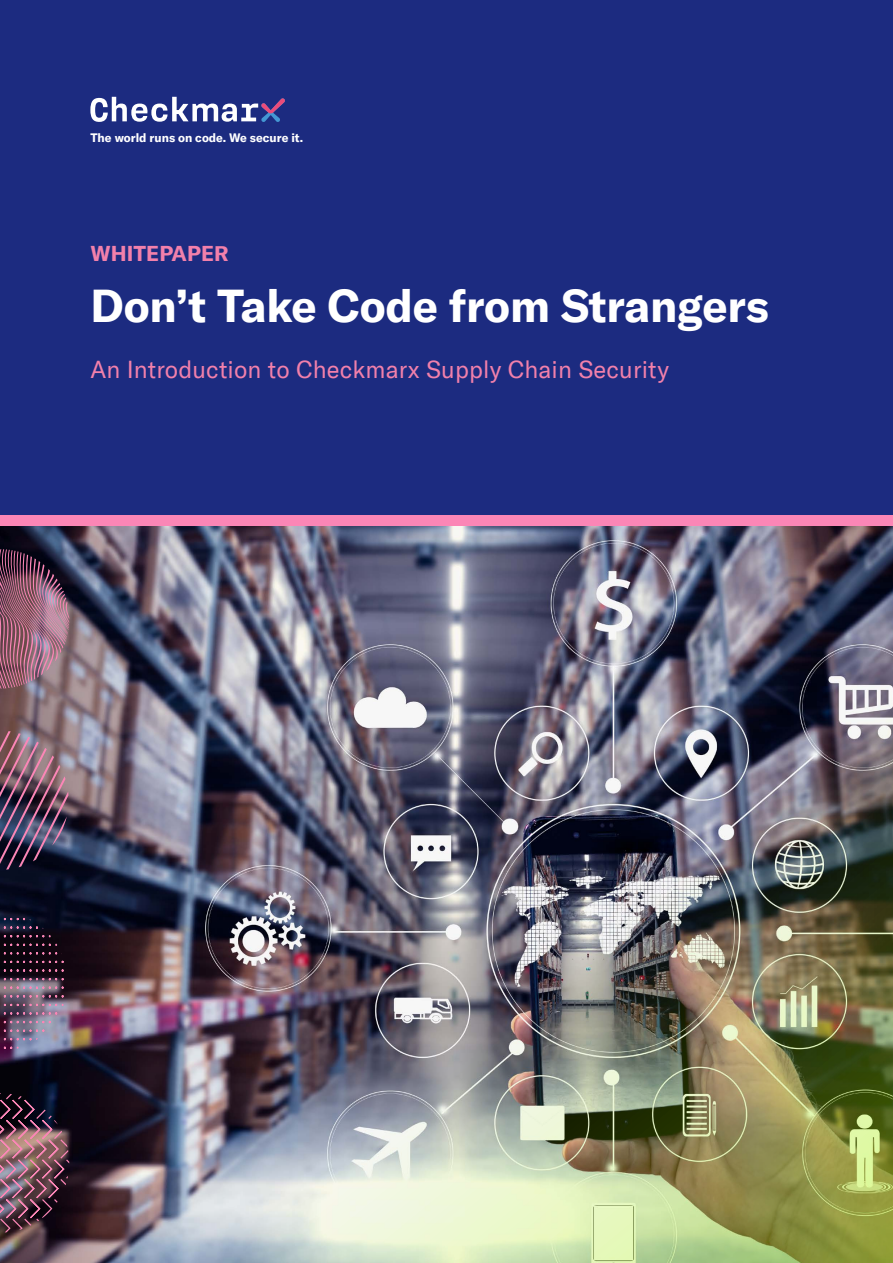
<style>
.page{position:relative;width:893px;height:1263px;background:#fff}
.page>*{position:absolute;margin:0;border:0;box-sizing:border-box;transform-origin:0 0}
.t1{font:700 45px "GT America LCG";letter-spacing:-.005em;color:#fff}
.t2{font:24px "GT America LCG";letter-spacing:.005em;color:#f280ab}
.t3{font:700 21px "GT America LCG";letter-spacing:.005em;color:#f280ab}
.t4{font:700 12px "GT America LCG";color:#fff}
</style>
<div class="page">
<div style="left:0;top:0;width:893px;height:521px;background:#1c2b80"></div>
<div style="left:0;top:515px;width:893px;height:11px;background:#fb86b6"></div>
<img style="left:0;top:526px;width:893px;height:737px">
<img style="left:0;top:549px;width:69px;height:683px">
<svg style="left:90px;top:97px;width:195px;height:25px"></svg>
<p class="t4" style="left:90px;top:130px;width:214px">The world runs on code. We secure it.</p>
<p class="t3" style="left:90px;top:240px;width:140px">WHITEPAPER</p>
<h1 class="t1" style="left:90px;top:278px;width:680px">Don’t Take Code from Strangers</h1>
<p class="t2" style="left:90px;top:356px;width:580px">An Introduction to Checkmarx Supply Chain Security</p>
</div>
